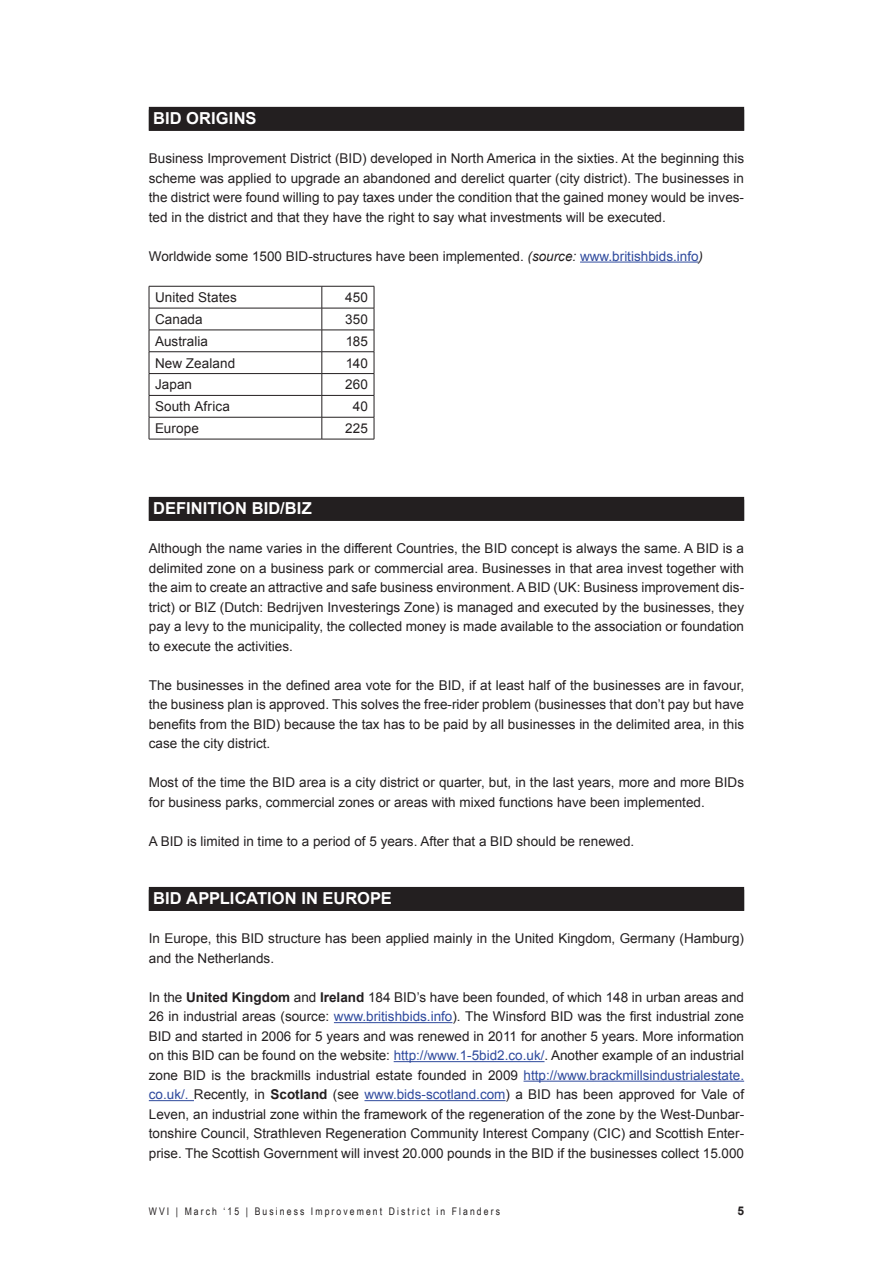
<style>
.page{position:relative;width:893px;height:1263px;background:#fff}
.page>*{position:absolute;margin:0;border:0;box-sizing:border-box;transform-origin:0 0}
.Lijstnummering_2_tit{font:700 16.5px "Arial";letter-spacing:.005em;color:#fff}
.Standaard{font:13.5px/19.5px "Arial";color:#231f20;text-align:justify}
.bodyrijen{font:13.5px "Arial";letter-spacing:.005em;color:#231f20}
.t1{font:700 12px "Arial";color:#231f20}
.t2{font:10.5px "Arial Narrow";letter-spacing:.2em;color:#231f20}
.s1{font-style:italic}
.s2{color:#2f4a9d}
.s3{font-weight:700}
</style>
<div class="page">
<div style="left:149px;top:107px;width:595px;height:24px;background:#231f20"></div>
<hr style="left:580px;top:262px;width:119px;height:1px;background:#2f4a9d">
<div style="left:149px;top:497px;width:595px;height:24px;background:#231f20"></div>
<div style="left:149px;top:887px;width:595px;height:24px;background:#231f20"></div>
<hr style="left:334px;top:1022px;width:118px;height:1px;background:#2f4a9d">
<hr style="left:394px;top:1061px;width:150px;height:1px;background:#2f4a9d">
<hr style="left:524px;top:1081px;width:220px;height:1px;background:#2f4a9d">
<hr style="left:149px;top:1100px;width:45px;height:1px;background:#2f4a9d">
<hr style="left:364px;top:1100px;width:142px;height:1px;background:#2f4a9d">
<hr style="left:149px;top:286px;width:173px;height:1px;background:#231f20">
<hr style="left:322px;top:286px;width:52px;height:1px;background:#231f20">
<hr style="left:149px;top:308px;width:173px;height:1px;background:#231f20">
<hr style="left:322px;top:308px;width:52px;height:1px;background:#231f20">
<hr style="left:149px;top:330px;width:173px;height:1px;background:#231f20">
<hr style="left:322px;top:330px;width:52px;height:1px;background:#231f20">
<hr style="left:149px;top:351px;width:173px;height:1px;background:#231f20">
<hr style="left:322px;top:351px;width:52px;height:1px;background:#231f20">
<hr style="left:149px;top:373px;width:173px;height:1px;background:#231f20">
<hr style="left:322px;top:373px;width:52px;height:1px;background:#231f20">
<hr style="left:149px;top:395px;width:173px;height:1px;background:#231f20">
<hr style="left:322px;top:395px;width:52px;height:1px;background:#231f20">
<hr style="left:149px;top:417px;width:173px;height:1px;background:#231f20">
<svg style="left:149px;top:286px;width:1px;height:153px"></svg>
<hr style="left:322px;top:417px;width:52px;height:1px;background:#231f20">
<svg style="left:322px;top:286px;width:1px;height:153px"></svg>
<svg style="left:374px;top:286px;width:1px;height:153px"></svg>
<hr style="left:149px;top:439px;width:173px;height:1px;background:#231f20">
<hr style="left:322px;top:439px;width:52px;height:1px;background:#231f20">
<p class="Lijstnummering_2_tit" style="left:153px;top:107px;width:105px">BID ORIGINS</p>
<p class="Standaard" style="left:149px;top:149px;width:597px">Business Improvement District (BID) developed in North America in the sixties. At the beginning this scheme was applied to upgrade an abandoned and derelict quarter (city district). The businesses in the district were found willing to pay taxes under the condition that the gained money would be inves&shy;ted in the district and that they have the right to say what investments will be executed.</p>
<p class="Standaard" style="left:149px;top:246px;width:556px">Worldwide some 1500 BID-structures have been implemented. <span class="s1">(source:</span> <span class="s2">www.britishbids.info</span><span class="s1">)</span></p>
<p class="bodyrijen" style="left:155px;top:288px;width:83px">United States</p>
<p class="bodyrijen" style="left:345px;top:288px;width:24px">450</p>
<p class="bodyrijen" style="left:155px;top:310px;width:49px">Canada</p>
<p class="bodyrijen" style="left:345px;top:310px;width:24px">350</p>
<p class="bodyrijen" style="left:155px;top:332px;width:55px">Australia</p>
<p class="bodyrijen" style="left:346px;top:332px;width:24px">185</p>
<p class="bodyrijen" style="left:155px;top:354px;width:82px">New Zealand</p>
<p class="bodyrijen" style="left:346px;top:354px;width:24px">140</p>
<p class="bodyrijen" style="left:155px;top:376px;width:39px">Japan</p>
<p class="bodyrijen" style="left:345px;top:376px;width:24px">260</p>
<p class="bodyrijen" style="left:155px;top:398px;width:76px">South Africa</p>
<p class="bodyrijen" style="left:353px;top:398px;width:17px">40</p>
<p class="bodyrijen" style="left:155px;top:419px;width:45px">Europe</p>
<p class="bodyrijen" style="left:345px;top:419px;width:24px">225</p>
<p class="Lijstnummering_2_tit" style="left:153px;top:497px;width:160px">DEFINITION BID/BIZ</p>
<p class="Standaard" style="left:149px;top:539px;width:597px">Although the name varies in the different Countries, the BID concept is always the same. A BID is a delimited zone on a business park or commercial area. Businesses in that area invest together with the aim to create an attractive and safe business environment. A BID (UK: Business improvement dis&shy;trict) or BIZ (Dutch: Bedrijven Investerings Zone) is managed and executed by the businesses, they pay a levy to the municipality, the collected money is made available to the association or foundation to execute the activities.</p>
<p class="Standaard" style="left:149px;top:675px;width:597px">The businesses in the defined area vote for the BID, if at least half of the businesses are in favour, the business plan is approved. This solves the free-rider problem (businesses that don’t pay but have benefits from the BID) because the tax has to be paid by all businesses in the delimited area, in this case the city district.</p>
<p class="Standaard" style="left:149px;top:773px;width:597px">Most of the time the BID area is a city district or quarter, but, in the last years, more and more BIDs for business parks, commercial zones or areas with mixed functions have been implemented.</p>
<p class="Standaard" style="left:149px;top:831px;width:487px">A BID is limited in time to a period of 5 years. After that a BID should be renewed.</p>
<p class="Lijstnummering_2_tit" style="left:153px;top:887px;width:240px">BID APPLICATION IN EUROPE</p>
<p class="Standaard" style="left:149px;top:929px;width:597px">In Europe, this BID structure has been applied mainly in the United Kingdom, Germany (Hamburg) and the Netherlands.</p>
<p class="Standaard" style="left:149px;top:987px;width:597px">In the <span class="s3">United Kingdom</span> and <span class="s3">Ireland</span> 184 BID’s have been founded, of which 148 in urban areas and 26 in industrial areas (source: <span class="s2">www.britishbids.info</span>). The Winsford BID was the first industrial zone BID and started in 2006 for 5 years and was renewed in 2011 for another 5 years. More information on this BID can be found on the website: <span class="s2">http://www.1-5bid2.co.uk/</span>. Another example of an industrial zone BID is the brackmills industrial estate founded in 2009 <span class="s2">http://www.brackmillsindustrialestate. co.uk/.</span> Recently, in <span class="s3">Scotland</span> (see <span class="s2">www.bids-scotland.com</span>) a BID has been approved for Vale of Leven, an industrial zone within the framework of the regeneration of the zone by the West-Dunbar&shy;tonshire Council, Strathleven Regeneration Community Interest Company (CIC) and Scottish Enter&shy;prise. The Scottish Government will invest 20.000 pounds in the BID if the businesses collect 15.000</p>
<p class="t2" style="left:149px;top:1204px;width:353px">WVI | March ‘15 | Business Improvement District in Flanders</p>
<p class="t1" style="left:737px;top:1203px;width:8px">5</p>
</div>
